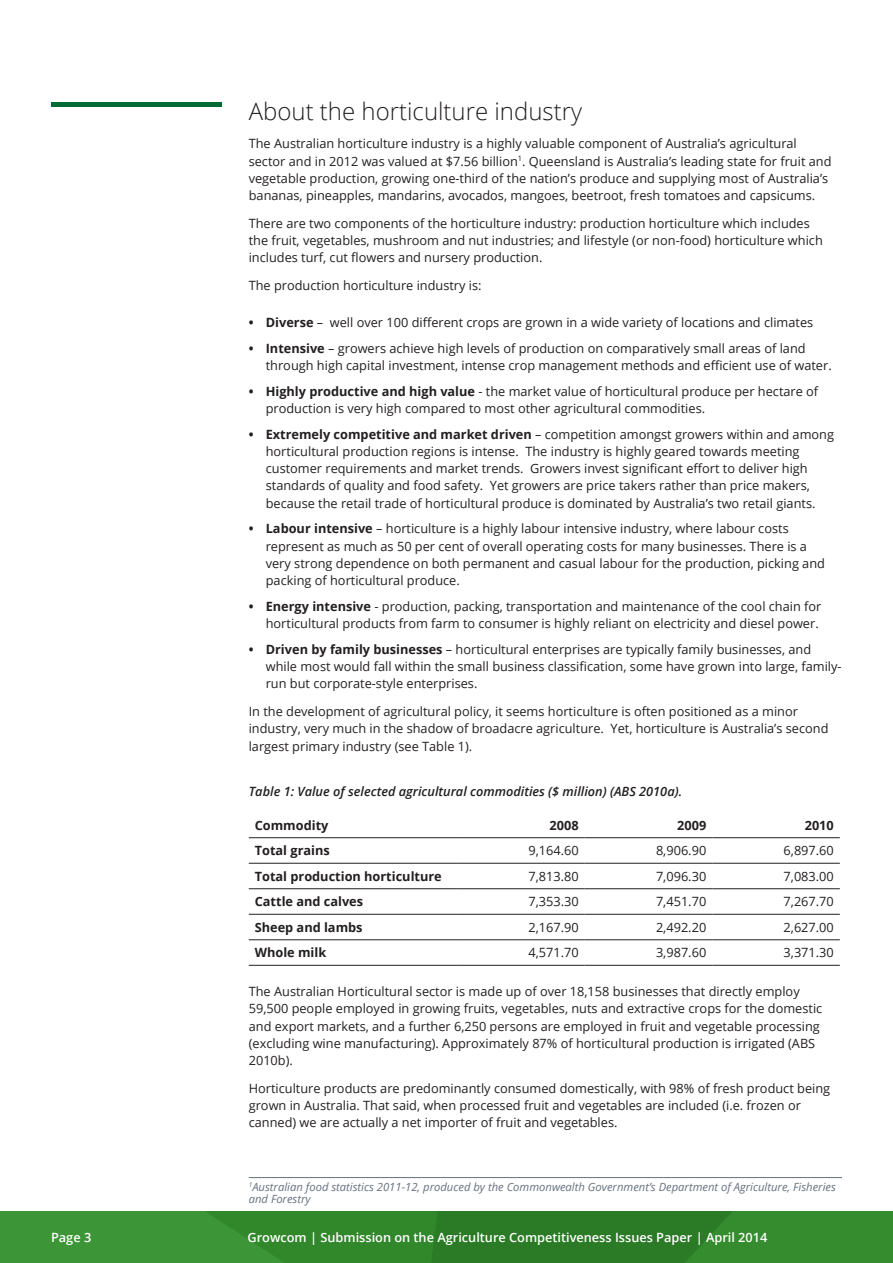
<style>
.page{position:relative;width:893px;height:1263px;background:#fff}
.page>*{position:absolute;margin:0;border:0;box-sizing:border-box;transform-origin:0 0}
.t1{font:300 24px "Open Sans";color:#231f20}
.t2{font:12.75px/17.2px "Open Sans";color:#231f20}
.t3{font:700 12.75px "Open Sans";color:#231f20}
.t4{font:600 12.75px "Open Sans";color:#fff}
.t5{font:italic 600 12.75px "Open Sans";color:#231f20}
.t6{font:italic 11.25px/12.3px "Open Sans";color:#67727f}
.s1{font-weight:700}
</style>
<div class="page">
<hr style="left:249px;top:837px;width:208px;height:1px;background:#231f20">
<hr style="left:457px;top:837px;width:128px;height:1px;background:#231f20">
<hr style="left:585px;top:837px;width:127px;height:1px;background:#231f20">
<hr style="left:712px;top:837px;width:128px;height:1px;background:#231f20">
<hr style="left:249px;top:863px;width:208px;height:1px;background:#231f20">
<hr style="left:457px;top:863px;width:128px;height:1px;background:#231f20">
<hr style="left:585px;top:863px;width:127px;height:1px;background:#231f20">
<hr style="left:712px;top:863px;width:128px;height:1px;background:#231f20">
<hr style="left:249px;top:888px;width:208px;height:1px;background:#231f20">
<hr style="left:457px;top:888px;width:128px;height:1px;background:#231f20">
<hr style="left:585px;top:888px;width:127px;height:1px;background:#231f20">
<hr style="left:712px;top:888px;width:128px;height:1px;background:#231f20">
<hr style="left:249px;top:914px;width:208px;height:1px;background:#231f20">
<hr style="left:457px;top:914px;width:128px;height:1px;background:#231f20">
<hr style="left:585px;top:914px;width:127px;height:1px;background:#231f20">
<hr style="left:712px;top:914px;width:128px;height:1px;background:#231f20">
<hr style="left:249px;top:939px;width:208px;height:1px;background:#231f20">
<hr style="left:457px;top:939px;width:128px;height:1px;background:#231f20">
<hr style="left:585px;top:939px;width:127px;height:1px;background:#231f20">
<hr style="left:712px;top:939px;width:128px;height:1px;background:#231f20">
<hr style="left:249px;top:965px;width:208px;height:1px;background:#231f20">
<hr style="left:457px;top:965px;width:128px;height:1px;background:#231f20">
<hr style="left:585px;top:965px;width:127px;height:1px;background:#231f20">
<hr style="left:712px;top:965px;width:128px;height:1px;background:#231f20">
<hr style="left:249px;top:1177px;width:593px;height:1px;background:#67727f">
<hr style="left:51px;top:102px;width:170px;height:4px;background:#006b35">
<svg style="left:0;top:1212px;width:893px;height:51px;background:#33882d"></svg>
<h1 class="t1" style="left:249px;top:95px;width:335px">About the horticulture industry</h1>
<p class="t2" style="left:249px;top:135px;width:584px">The Australian horticulture industry is a highly valuable component of Australia’s agricultural sector and in 2012 was valued at $7.56 billion<sup>1</sup>. Queensland is Australia’s leading state for fruit and vegetable production, growing one-third of the nation’s produce and supplying most of Australia’s bananas, pineapples, mandarins, avocados, mangoes, beetroot, fresh tomatoes and capsicums.</p>
<p class="t2" style="left:249px;top:214px;width:576px">There are two components of the horticulture industry: production horticulture which includes the fruit, vegetables, mushroom and nut industries; and lifestyle (or non-food) horticulture which includes turf, cut flowers and nursery production.</p>
<p class="t2" style="left:249px;top:277px;width:234px">The production horticulture industry is:</p>
<p class="t2" style="left:249px;top:313px;width:566px"><span class="s1">• Diverse</span> – well over 100 different crops are grown in a wide variety of locations and climates</p>
<p class="t2" style="left:266px;top:339px;width:567px;text-indent:-17px"><span class="s1">• Intensive</span> – growers achieve high levels of production on comparatively small areas of land through high capital investment, intense crop management methods and efficient use of water.</p>
<p class="t2" style="left:266px;top:382px;width:554px;text-indent:-17px"><span class="s1">• Highly productive and high value</span> - the market value of horticultural produce per hectare of production is very high compared to most other agricultural commodities.</p>
<p class="t2" style="left:266px;top:425px;width:570px;text-indent:-17px"><span class="s1">• Extremely competitive and market driven</span> – competition amongst growers within and among horticultural production regions is intense. The industry is highly geared towards meeting customer requirements and market trends. Growers invest significant effort to deliver high standards of quality and food safety. Yet growers are price takers rather than price makers, because the retail trade of horticultural produce is dominated by Australia’s two retail giants.</p>
<p class="t2" style="left:266px;top:520px;width:561px;text-indent:-17px"><span class="s1">• Labour intensive</span> – horticulture is a highly labour intensive industry, where labour costs represent as much as 50 per cent of overall operating costs for many businesses. There is a very strong dependence on both permanent and casual labour for the production, picking and packing of horticultural produce.</p>
<p class="t2" style="left:249px;top:597px;width:574px;text-align:right"><span class="s1">• Energy intensive</span> - production, packing, transportation and maintenance of the cool chain for horticultural products from farm to consumer is highly reliant on electricity and diesel power.</p>
<p class="t2" style="left:266px;top:640px;width:577px;text-indent:-17px"><span class="s1">• Driven by family businesses</span> – horticultural enterprises are typically family businesses, and while most would fall within the small business classification, some have grown into large, family&shy;run but corporate-style enterprises.</p>
<p class="t2" style="left:249px;top:703px;width:581px">In the development of agricultural policy, it seems horticulture is often positioned as a minor industry, very much in the shadow of broadacre agriculture. Yet, horticulture is Australia’s second largest primary industry (see Table 1).</p>
<p class="t5" style="left:249px;top:782px;width:435px">Table 1: Value of selected agricultural commodities ($ million) (ABS 2010a).</p>
<p class="t3" style="left:255px;top:816px;width:75px">Commodity</p>
<p class="t3" style="left:550px;top:816px;width:31px">2008</p>
<p class="t3" style="left:677px;top:816px;width:31px">2009</p>
<p class="t3" style="left:805px;top:816px;width:31px">2010</p>
<p class="t3" style="left:255px;top:842px;width:77px">Total grains</p>
<p class="t2" style="left:528px;top:842px;width:52px">9,164.60</p>
<p class="t2" style="left:656px;top:842px;width:52px">8,906.90</p>
<p class="t2" style="left:784px;top:842px;width:52px">6,897.60</p>
<p class="t3" style="left:255px;top:867px;width:189px">Total production horticulture</p>
<p class="t2" style="left:528px;top:867px;width:52px">7,813.80</p>
<p class="t2" style="left:656px;top:867px;width:52px">7,096.30</p>
<p class="t2" style="left:784px;top:867px;width:52px">7,083.00</p>
<p class="t3" style="left:255px;top:893px;width:110px">Cattle and calves</p>
<p class="t2" style="left:528px;top:893px;width:52px">7,353.30</p>
<p class="t2" style="left:656px;top:893px;width:52px">7,451.70</p>
<p class="t2" style="left:784px;top:893px;width:52px">7,267.70</p>
<p class="t3" style="left:255px;top:918px;width:109px">Sheep and lambs</p>
<p class="t2" style="left:528px;top:918px;width:52px">2,167.90</p>
<p class="t2" style="left:656px;top:918px;width:52px">2,492.20</p>
<p class="t2" style="left:784px;top:918px;width:52px">2,627.00</p>
<p class="t3" style="left:255px;top:944px;width:73px">Whole milk</p>
<p class="t2" style="left:528px;top:944px;width:52px">4,571.70</p>
<p class="t2" style="left:656px;top:944px;width:52px">3,987.60</p>
<p class="t2" style="left:784px;top:944px;width:52px">3,371.30</p>
<p class="t2" style="left:249px;top:982px;width:575px">The Australian Horticultural sector is made up of over 18,158 businesses that directly employ 59,500 people employed in growing fruits, vegetables, nuts and extractive crops for the domestic and export markets, and a further 6,250 persons are employed in fruit and vegetable processing (excluding wine manufacturing). Approximately 87% of horticultural production is irrigated (ABS 2010b).</p>
<p class="t2" style="left:249px;top:1079px;width:583px">Horticulture products are predominantly consumed domestically, with 98% of fresh product being grown in Australia. That said, when processed fruit and vegetables are included (i.e. frozen or canned) we are actually a net importer of fruit and vegetables.</p>
<p class="t6" style="left:249px;top:1180px;width:589px"><sup>1</sup>Australian food statistics 2011-12, produced by the Commonwealth Government’s Department of Agriculture, Fisheries and Forestry</p>
<p class="t4" style="left:51px;top:1229px;width:42px">Page 3</p>
<p class="t4" style="left:248px;top:1229px;width:521px">Growcom | Submission on the Agriculture Competitiveness Issues Paper | April 2014</p>
</div>
